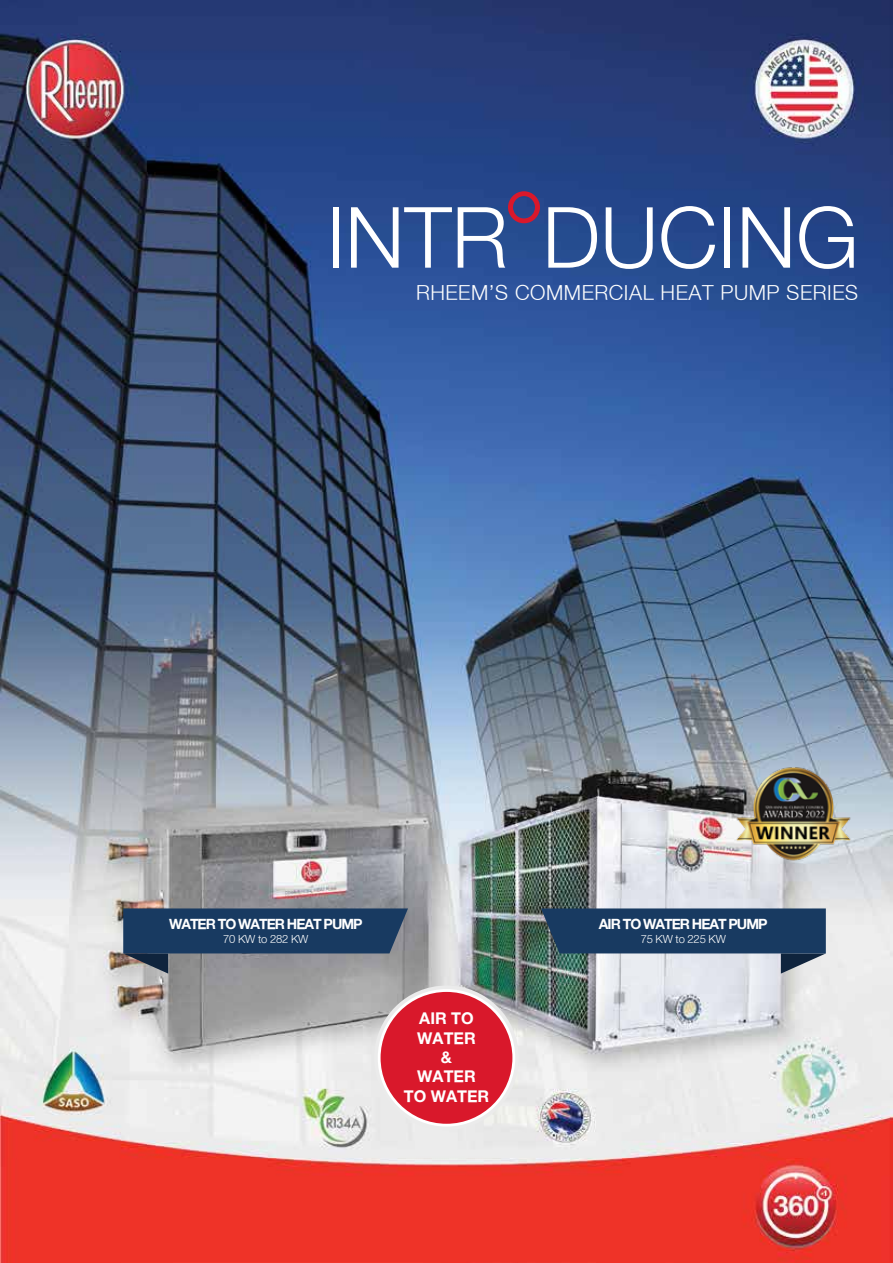
<style>
.page{position:relative;width:893px;height:1263px;background:#fff}
.page>*{position:absolute;margin:0;border:0;box-sizing:border-box;transform-origin:0 0}
.t1{font:300 84.6px "Rheem Sans";color:#fff}
.t2{font:300 20.7px "Rheem Sans";letter-spacing:.025em;color:#fff}
.t3{font:700 16.2px/19.4px "Rheem Sans";color:#fff;text-align:center}
.t4{font:700 14.1px "Rheem Sans";letter-spacing:-.075em;color:#fff}
.t5{font:300 11.25px "Rheem Sans";letter-spacing:-.02em;color:#fff}
</style>
<div class="page">
<img style="left:0;top:0;width:893px;height:1263px">
<svg style="left:508px;top:191px;width:32px;height:32px"></svg>
<div style="left:374px;top:985px;width:145px;height:145px;background:#ebebeb;border-radius:50%"></div>
<svg style="left:378px;top:989px;width:137px;height:137px;background:#d84d5a"></svg>
<img style="left:728px;top:763px;width:130px;height:101px">
<svg style="left:123px;top:908px;width:285px;height:65px;background:#3e5570"></svg>
<svg style="left:541px;top:908px;width:285px;height:65px;background:#4b6580"></svg>
<h1 class="t1" style="left:326px;top:186px;width:534px">INTR DUCING</h1>
<h2 class="t2" style="left:416px;top:280px;width:444px">RHEEM’S COMMERCIAL HEAT PUMP SERIES</h2>
<p class="t4" style="left:169px;top:915px;width:195px">WATER TO WATER HEAT PUMP</p>
<p class="t5" style="left:223px;top:932px;width:87px">70 KW to 282 KW</p>
<p class="t3" style="left:404px;top:1008px;width:87px">AIR TO<br>WATER<br>&amp;<br>WATER<br>TO WATER</p>
<p class="t4" style="left:599px;top:915px;width:170px">AIR TO WATER HEAT PUMP</p>
<p class="t5" style="left:641px;top:932px;width:87px">75 KW to 225 KW</p>
</div>
